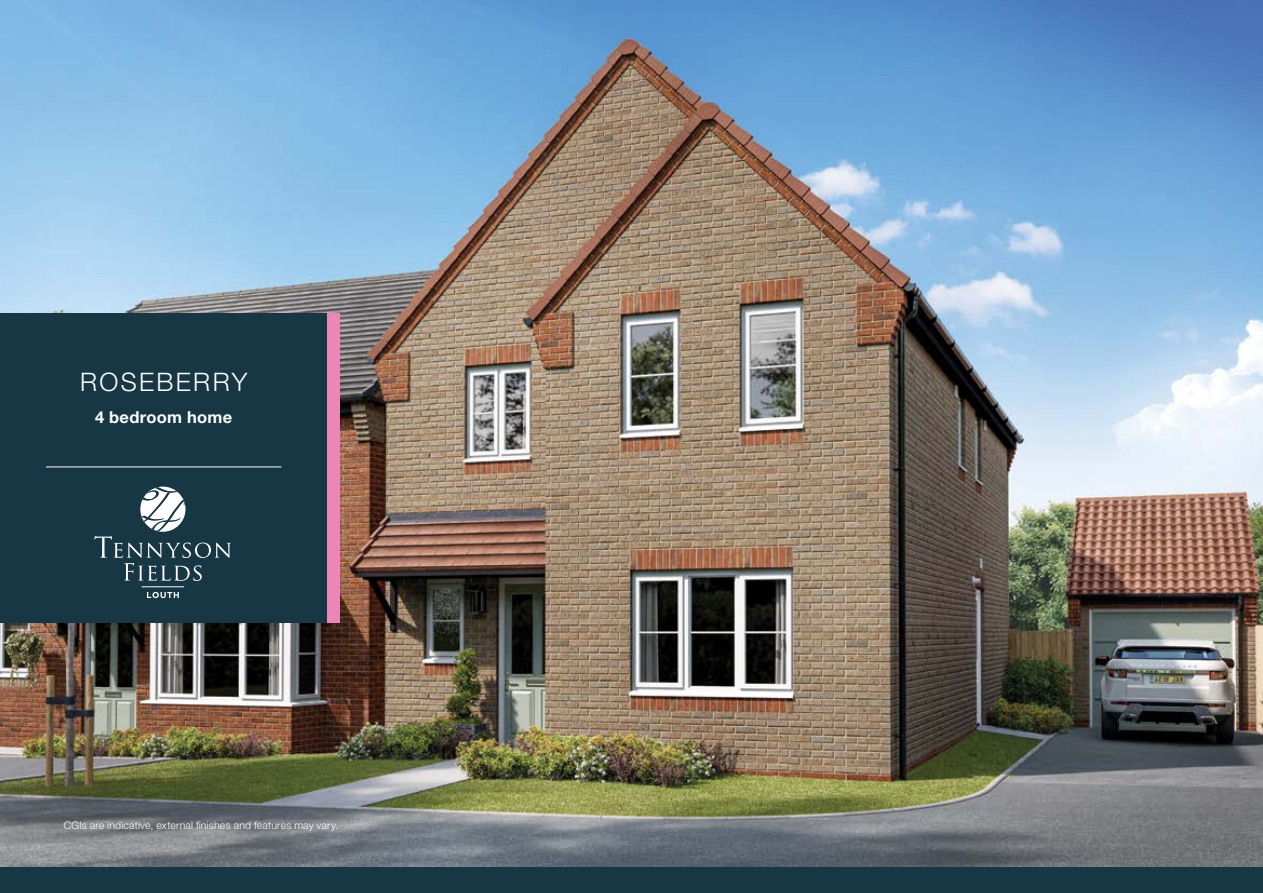
<style>
.page{position:relative;width:1263px;height:893px;background:#fff}
.page>*{position:absolute;margin:0;border:0;box-sizing:border-box;transform-origin:0 0}
.t1{font:300 25.5px "Helvetica Neue";letter-spacing:.09em;color:#fff}
.t2{font:700 16.5px "Helvetica Neue";letter-spacing:.02em;color:#fff}
.t3{font:300 10.5px "Helvetica Neue";letter-spacing:.02em;color:#fff}
</style>
<div class="page">
<img style="left:0;top:0;width:1263px;height:867px">
<div style="left:0;top:313px;width:327px;height:309px;background:#173745"></div>
<hr style="left:46px;top:467px;width:235px;height:1px;background:#fff">
<div style="left:327px;top:313px;width:13px;height:309px;background:#ec86b6"></div>
<div style="left:0;top:867px;width:1263px;height:26px;background:#173745"></div>
<svg style="left:147px;top:592px;width:32px;height:6px"></svg>
<hr style="left:142px;top:586px;width:42px;height:1px;background:#fff">
<svg style="left:94px;top:487px;width:137px;height:94px"></svg>
<h1 class="t1" style="left:80px;top:366px;width:169px">ROSEBERRY</h1>
<h2 class="t2" style="left:95px;top:407px;width:139px">4 bedroom home</h2>
<p class="t3" style="left:64px;top:819px;width:276px">CGIs are indicative, external finishes and features may vary.</p>
</div>
